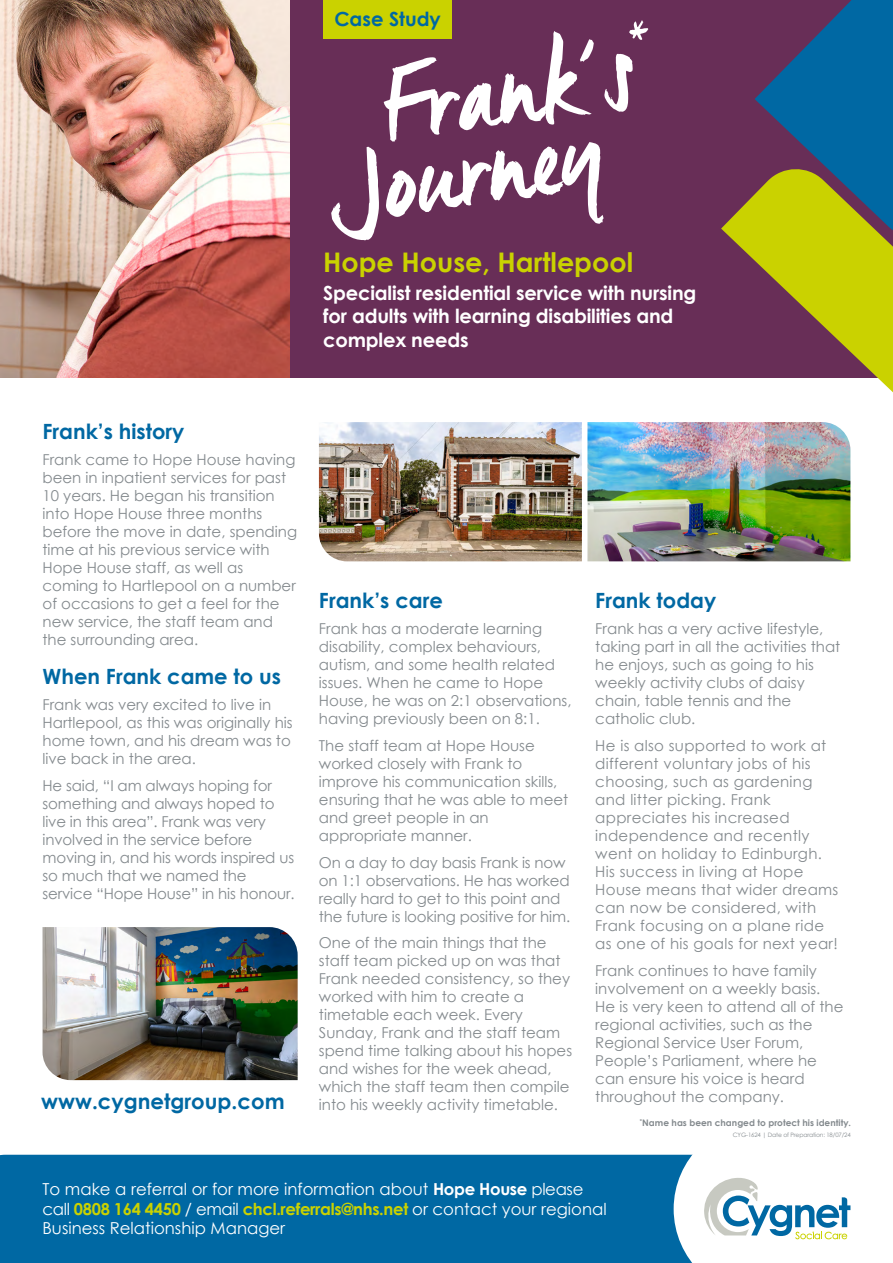
<style>
.page{position:relative;width:893px;height:1263px;background:#fff}
.page>*{position:absolute;margin:0;border:0;box-sizing:border-box;transform-origin:0 0}
.t1{font:108px "Manus";color:#fff}
.t2{font:700 27px "Century Gothic";color:#cad200}
.t3{font:700 21.15px "Century Gothic";color:#0068a3}
.t4{font:700 21px "Century Gothic";color:#0068a3}
.t5{font:700 19.5px/23.4px "Century Gothic";letter-spacing:-.01em;color:#fff}
.t6{font:700 19.5px "Century Gothic";color:#0068a3}
.t7{font:16.5px/19.5px "Century Gothic";color:#fff}
.t8{font:15px/18px "Century Gothic";color:#848a8e}
.t9{font:15px/18px "Century Gothic";letter-spacing:.02em;color:#848a8e}
.t10{font:700 9px "Century Gothic";color:#848a8e}
.t11{font:6px "Century Gothic";letter-spacing:-.02em;color:#848a8e}
.s1{font-weight:700}
.s2{font-weight:700;color:#cad200}
</style>
<div class="page">
<img style="left:0;top:0;width:291px;height:377px">
<div style="left:291px;top:0;width:602px;height:377px;background:#682e57"></div>
<div style="left:0;top:1155px;width:674px;height:108px;background:#0068a3"></div>
<svg style="left:674px;top:1154px;width:177px;height:109px"></svg>
<div style="left:323px;top:0;width:129px;height:38px;background:#cad200"></div>
<svg style="left:755px;top:0;width:138px;height:165px"></svg>
<svg style="left:721px;top:165px;width:172px;height:291px"></svg>
<img style="left:319px;top:422px;width:263px;height:139px">
<img style="left:587px;top:422px;width:263px;height:139px">
<img style="left:43px;top:927px;width:255px;height:153px">
<h3 class="t6" style="left:334px;top:4px;width:108px">Case Study</h3>
<h1 class="t1" style="left:374px;top:43px;width:254px;rotate:-9deg">Frank’s</h1>
<h1 class="t1" style="left:317px;top:127px;width:279px;rotate:-9deg">Journey</h1>
<h2 class="t2" style="left:323px;top:242px;width:311px">Hope House, Hartlepool</h2>
<h3 class="t5" style="left:323px;top:280px;width:375px">Specialist residential service with nursing for adults with learning disabilities and complex needs</h3>
<h3 class="t4" style="left:43px;top:415px;width:143px">Frank’s history</h3>
<p class="t8" style="left:43px;top:451px;width:256px">Frank came to Hope House having been in inpatient services for past<br>10 years. He began his transition into Hope House three months before the move in date, spending time at his previous service with<br>Hope House staff, as well as coming to Hartlepool on a number of occasions to get a feel for the new service, the staff team and the surrounding area.</p>
<h3 class="t4" style="left:43px;top:660px;width:240px">When Frank came to us</h3>
<p class="t8" style="left:43px;top:695px;width:252px">Frank was very excited to live in<br>Hartlepool, as this was originally his home town, and his dream was to live back in the area.</p>
<p class="t8" style="left:43px;top:776px;width:253px">He said, “I am always hoping for something and always hoped to live in this area”. Frank was very involved in the service before moving in, and his words inspired us so much that we named the service “Hope House” in his honour.</p>
<h3 class="t4" style="left:319px;top:584px;width:125px">Frank’s care</h3>
<p class="t8" style="left:319px;top:620px;width:254px">Frank has a moderate learning disability, complex behaviours, autism, and some health related issues. When he came to Hope<br>House, he was on 2:1 observations, having previously been on 8:1.</p>
<p class="t8" style="left:319px;top:736px;width:251px">The staff team at Hope House worked closely with Frank to improve his communication skills, ensuring that he was able to meet and greet people in an appropriate manner.</p>
<p class="t8" style="left:319px;top:853px;width:253px">On a day to day basis Frank is now on 1:1 observations. He has worked really hard to get to this point and the future is looking positive for him.</p>
<p class="t8" style="left:319px;top:933px;width:255px">One of the main things that the staff team picked up on was that<br>Frank needed consistency, so they worked with him to create a timetable each week. Every<br>Sunday, Frank and the staff team spend time talking about his hopes and wishes for the week ahead, which the staff team then compile into his weekly activity timetable.</p>
<h3 class="t4" style="left:595px;top:584px;width:122px">Frank today</h3>
<p class="t8" style="left:595px;top:620px;width:247px">Frank has a very active lifestyle, taking part in all the activities that he enjoys, such as going to his weekly activity clubs of daisy chain, table tennis and the catholic club.</p>
<p class="t9" style="left:595px;top:736px;width:245px">He is also supported to work at different voluntary jobs of his choosing, such as gardening and litter picking. Frank appreciates his increased independence and recently went on holiday to Edinburgh.<br>His success in living at Hope<br>House means that wider dreams can now be considered, with<br>Frank focusing on a plane ride as one of his goals for next year!</p>
<p class="t8" style="left:595px;top:961px;width:250px">Frank continues to have family involvement on a weekly basis.<br>He is very keen to attend all of the regional activities, such as the<br>Regional Service User Forum,<br>People’s Parliament, where he can ensure his voice is heard</p>
<h3 class="t3" style="left:41px;top:1085px;width:245px">www.cygnetgroup.com</h3>
<p class="t8" style="left:595px;top:1087px;width:190px">throughout the company.</p>
<p class="t7" style="left:43px;top:1179px;width:566px">To make a referral or for more information about <span class="s1">Hope House</span> please call <span class="s2">0808 164 4450</span> / email <span class="s2">chcl.referrals@nhs.net</span> or contact your regional<br>Business Relationship Manager</p>
<p class="t10" style="left:640px;top:1116px;width:213px"><sup>*</sup>Name has been changed to protect his identity.</p>
<p class="t11" style="left:733px;top:1130px;width:119px">CYG-1624 | Date of Preparation: 18/07/24</p>
</div>
